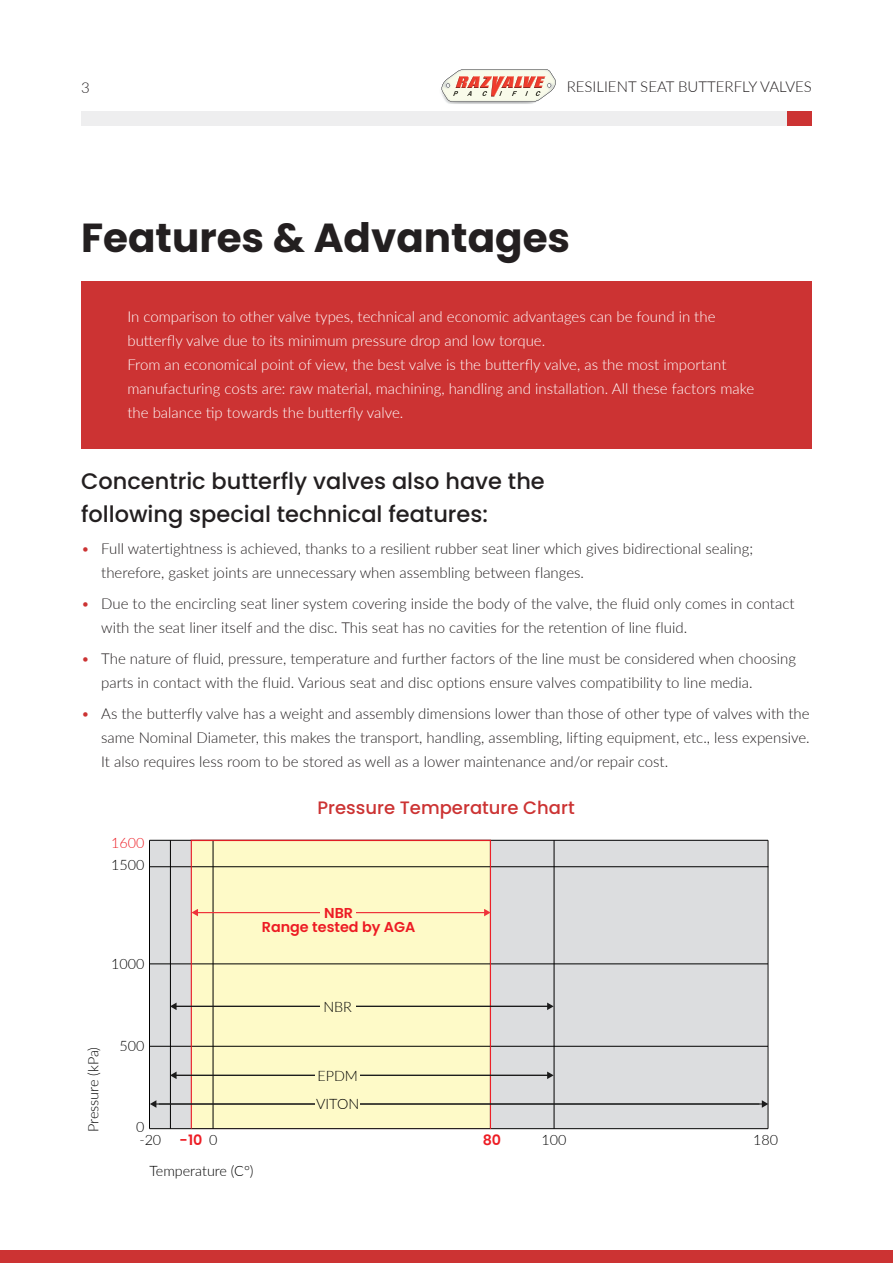
<style>
.page{position:relative;width:893px;height:1263px;background:#fff}
.page>*{position:absolute;margin:0;border:0;box-sizing:border-box;transform-origin:0 0}
._32pt_Size_Align_Lef{font:700 40.5px "Poppins";color:#231f20}
._15pt_Size_Align_Lef{font:500 22.5px/33px "Poppins";color:#231f20}
._12pt_Size_Align_Cen{font:500 18px "Poppins";color:#c33}
.t1{font:300 15px/24px "Lato";color:#231f20}
._10pt_Size_Align_Lef{font:300 15px/24px "Lato";color:#fff}
.t2{font:300 14.4px/13.2px "Lato";color:#000}
.t3{font:600 14.4px/14px "Poppins";color:#ed1c24;text-align:center}
.t4{font:300 14.4px "Lato";color:#ed1c24}
.s1{color:#c33}
.s2{font-family:"Lato";font-weight:300;color:#000}
</style>
<div class="page">
<div style="left:81px;top:281px;width:730px;height:167px;background:#c33"></div>
<div style="left:0;top:1250px;width:893px;height:13px;background:#c33"></div>
<div style="left:149px;top:840px;width:43px;height:288px;background:#dcdddf"></div>
<div style="left:490px;top:840px;width:277px;height:288px;background:#dcdddf"></div>
<div style="left:81px;top:111px;width:731px;height:14px;background:#eeeeef"></div>
<div style="left:787px;top:111px;width:25px;height:14px;background:#c33"></div>
<img style="left:447px;top:102px;width:89px;height:2px">
<svg style="left:441px;top:69px;width:115px;height:33px;background:#e8c9bb"></svg>
<div style="left:191px;top:839px;width:299px;height:289px;background:#fefac8"></div>
<hr style="left:149px;top:840px;width:619px;height:1px;background:#000">
<hr style="left:149px;top:1046px;width:619px;height:1px;background:#000">
<hr style="left:149px;top:964px;width:619px;height:1px;background:#000">
<hr style="left:150px;top:866px;width:618px;height:1px;background:#000">
<hr style="left:149px;top:1128px;width:619px;height:1px;background:#000">
<hr style="left:149px;top:840px;width:1px;height:289px;background:#000">
<hr style="left:490px;top:840px;width:1px;height:289px;background:#ed1c24">
<hr style="left:213px;top:840px;width:1px;height:289px;background:#000">
<hr style="left:554px;top:840px;width:1px;height:289px;background:#000">
<hr style="left:191px;top:840px;width:1px;height:289px;background:#ed1c24">
<hr style="left:170px;top:840px;width:1px;height:289px;background:#000">
<hr style="left:768px;top:840px;width:1px;height:289px;background:#000">
<hr style="left:191px;top:840px;width:300px;height:1px;background:#ed1c24">
<svg style="left:150px;top:1100px;width:618px;height:8px"></svg>
<svg style="left:170px;top:1071px;width:384px;height:8px"></svg>
<svg style="left:170px;top:1002px;width:384px;height:8px"></svg>
<svg style="left:191px;top:909px;width:299px;height:7px"></svg>
<p class="t1" style="left:81px;top:75px;width:10px">3</p>
<p class="t1" style="left:567px;top:74px;width:247px">RESILIENT SEAT BUTTERFLY VALVES</p>
<p class="_32pt_Size_Align_Lef" style="left:81px;top:214px;width:491px">Features &amp; Advantages</p>
<p class="_10pt_Size_Align_Lef" style="left:127px;top:304px;width:590px">In comparison to other valve types, technical and economic advantages can be found in the</p>
<p class="_10pt_Size_Align_Lef" style="left:127px;top:328px;width:419px">butterfly valve due to its minimum pressure drop and low torque.</p>
<p class="_10pt_Size_Align_Lef" style="left:127px;top:352px;width:628px">From an economical point of view, the best valve is the butterfly valve, as the most important manufacturing costs are: raw material, machining, handling and installation. All these factors make the balance tip towards the butterfly valve.</p>
<p class="_15pt_Size_Align_Lef" style="left:81px;top:464px;width:465px">Concentric butterfly valves also have the following special technical features:</p>
<p class="t1" style="left:101px;top:536px;width:653px;text-indent:-20px"><span class="s1">•</span> Full watertightness is achieved, thanks to a resilient rubber seat liner which gives bidirectional sealing; therefore, gasket joints are unnecessary when assembling between flanges.</p>
<p class="t1" style="left:101px;top:591px;width:695px;text-indent:-20px"><span class="s1">•</span> Due to the encircling seat liner system covering inside the body of the valve, the fluid only comes in contact with the seat liner itself and the disc. This seat has no cavities for the retention of line fluid.</p>
<p class="t1" style="left:101px;top:646px;width:696px;text-indent:-20px"><span class="s1">•</span> The nature of fluid, pressure, temperature and further factors of the line must be considered when choosing parts in contact with the fluid. Various seat and disc options ensure valves compatibility to line media.</p>
<p class="t1" style="left:101px;top:701px;width:710px;text-align:justify;text-indent:-20px"><span class="s1">•</span> As the butterfly valve has a weight and assembly dimensions lower than those of other type of valves with the same Nominal Diameter, this makes the transport, handling, assembling, lifting equipment, etc., less expensive.<br>It also requires less room to be stored as well as a lower maintenance and/or repair cost.</p>
<p class="t4" style="left:111px;top:832px;width:35px">1600</p>
<p class="t2" style="left:111px;top:858px;width:35px">1500</p>
<p class="_12pt_Size_Align_Cen" style="left:317px;top:797px;width:259px">Pressure Temperature Chart</p>
<p class="t2" style="left:111px;top:957px;width:35px">1000</p>
<p class="t3" style="left:262px;top:906px;width:155px">NBR<br>Range tested by AGA</p>
<p class="t2" style="left:86px;top:1132px;width:87px;rotate:-90deg">Pressure (kPa)</p>
<p class="t2" style="left:119px;top:1038px;width:26px">500</p>
<p class="t2" style="left:136px;top:1120px;width:27px">0 -20</p>
<p class="t2" style="left:323px;top:999px;width:30px">NBR</p>
<p class="t2" style="left:317px;top:1068px;width:42px">EPDM</p>
<p class="t2" style="left:316px;top:1097px;width:45px">VITON</p>
<p class="t3" style="left:180px;top:1133px;width:39px">-10 <span class="s2">0</span></p>
<p class="t3" style="left:483px;top:1133px;width:20px">80</p>
<p class="t2" style="left:542px;top:1133px;width:26px">100</p>
<p class="t2" style="left:753px;top:1133px;width:26px">180</p>
<p class="t2" style="left:149px;top:1163px;width:106px">Temperature (C°)</p>
</div>
